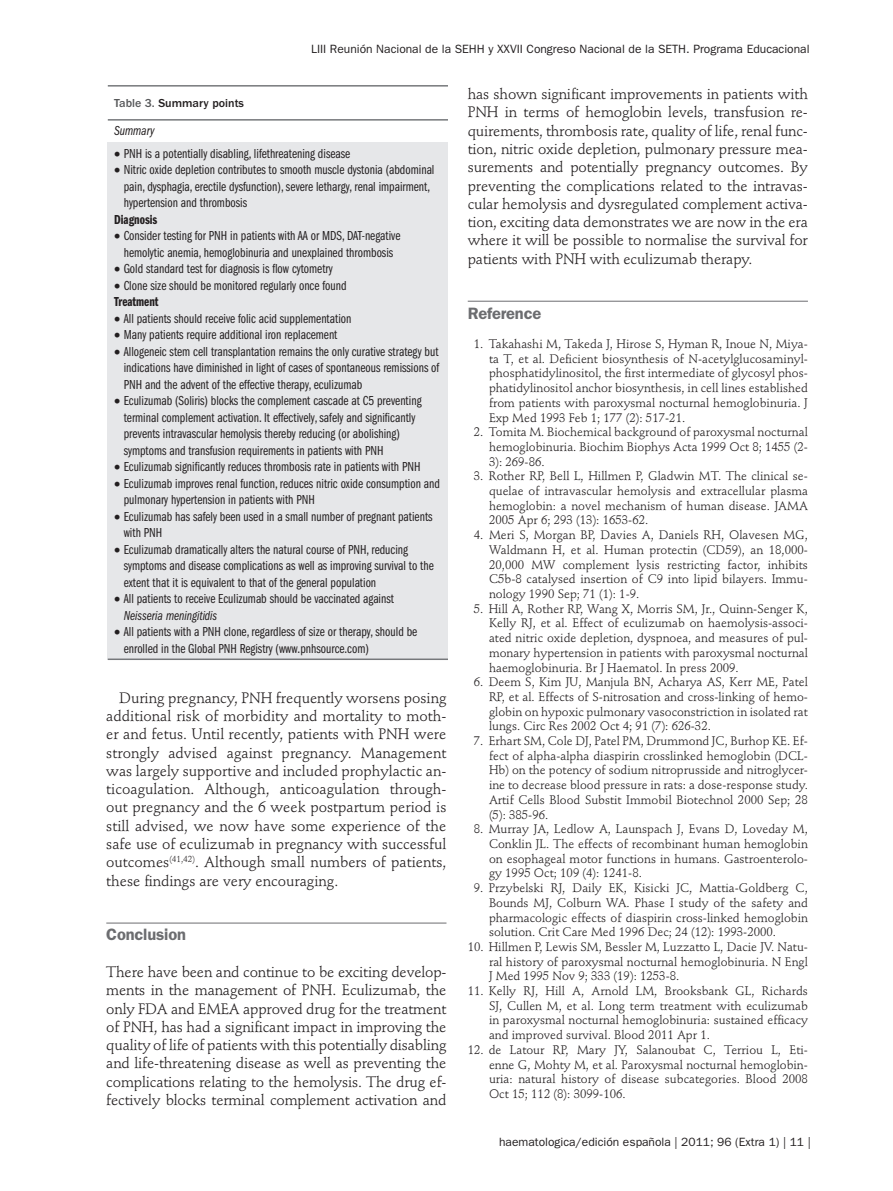
<style>
.page{position:relative;width:893px;height:1191px;background:#fff}
.page>*{position:absolute;margin:0;border:0;box-sizing:border-box;transform-origin:0 0}
.ladillo{font:600 16.5px "ITC Franklin Gothic Std";letter-spacing:-.01em;color:#6c6d70}
.texto_general-primer{font:15px/18.3px "Stempel Schneidler Std";letter-spacing:-.01em;color:#231f20;text-align:justify}
.texto_general{font:15px/18.3px "Stempel Schneidler Std";color:#231f20;text-align:justify}
.texto_tabla{font:13.5px/16.5px "ITC Franklin Gothic Std Bk Cp";color:#231f20}
.texto_tabla-2{font:13.5px "ITC Franklin Gothic Std Dm Cp";color:#231f20}
.titulines_tabla{font:13.5px "ITC Franklin Gothic Std Bk Cp It";color:#231f20}
.Bibliografía{font:12.3px/14.7px "Stempel Schneidler Std";color:#231f20;text-align:justify}
.t1{font:12px "ITC Franklin Gothic Std";color:#231f20}
.Título_de_tabla{font:500 12px "ITC Franklin Gothic Std";color:#231f20}
.s1{color:#57585a}
.s2{font-family:"ITC Franklin Gothic Std Bk Cp It"}
</style>
<div class="page">
<hr style="left:106px;top:922px;width:340px;height:1px;background:#6c6d70">
<hr style="left:468px;top:301px;width:340px;height:1px;background:#6c6d70">
<div style="left:108px;top:142px;width:340px;height:517px;background:#e6e7e9"></div>
<hr style="left:108px;top:85px;width:340px;height:2px;background:#76787b">
<hr style="left:108px;top:119px;width:340px;height:2px;background:#76787b">
<hr style="left:108px;top:658px;width:340px;height:2px;background:#76787b">
<p class="t1" style="left:311px;top:42px;width:500px">LIII Reunión Nacional de la SEHH y XXVII Congreso Nacional de la SETH. Programa Educacional</p>
<p class="Título_de_tabla" style="left:114px;top:96px;width:131px"><span class="s1">Table 3.</span> Summary points</p>
<p class="titulines_tabla" style="left:114px;top:124px;width:42px">Summary</p>
<p class="texto_tabla" style="left:114px;top:145px;width:237px">• PNH is a potentially disabling, lifethreatening disease</p>
<p class="texto_tabla" style="left:124px;top:162px;width:312px;text-indent:-10px">• Nitric oxide depletion contributes to smooth muscle dystonia (abdominal pain, dysphagia, erectile dysfunction), severe lethargy, renal impairment, hypertension and thrombosis</p>
<p class="texto_tabla-2" style="left:114px;top:212px;width:45px">Diagnosis</p>
<p class="texto_tabla" style="left:114px;top:228px;width:288px;text-align:center">• Consider testing for PNH in patients with AA or MDS, DAT-negative hemolytic anemia, hemoglobinuria and unexplained thrombosis</p>
<p class="texto_tabla" style="left:114px;top:261px;width:220px">• Gold standard test for diagnosis is flow cytometry</p>
<p class="texto_tabla" style="left:114px;top:277px;width:234px">• Clone size should be monitored regularly once found</p>
<p class="texto_tabla-2" style="left:114px;top:294px;width:46px">Treatment</p>
<p class="texto_tabla" style="left:114px;top:310px;width:239px">• All patients should receive folic acid supplementation</p>
<p class="texto_tabla" style="left:114px;top:327px;width:225px">• Many patients require additional iron replacement</p>
<p class="texto_tabla" style="left:124px;top:343px;width:317px;text-align:justify;text-indent:-10px">• Allogeneic stem cell transplantation remains the only curative strategy but indications have diminished in light of cases of spontaneous remissions of PNH and the advent of the effective therapy, eculizumab</p>
<p class="texto_tabla" style="left:124px;top:393px;width:299px;text-indent:-10px">• Eculizumab (Soliris) blocks the complement cascade at C5 preventing terminal complement activation. It effectively, safely and significantly prevents intravascular hemolysis thereby reducing (or abolishing) symptoms and transfusion requirements in patients with PNH</p>
<p class="texto_tabla" style="left:114px;top:459px;width:308px">• Eculizumab significantly reduces thrombosis rate in patients with PNH</p>
<p class="texto_tabla" style="left:124px;top:475px;width:318px;text-indent:-10px">• Eculizumab improves renal function, reduces nitric oxide consumption and pulmonary hypertension in patients with PNH</p>
<p class="texto_tabla" style="left:124px;top:508px;width:310px;text-indent:-10px">• Eculizumab has safely been used in a small number of pregnant patients with PNH</p>
<p class="texto_tabla" style="left:124px;top:541px;width:312px;text-indent:-10px">• Eculizumab dramatically alters the natural course of PNH, reducing symptoms and disease complications as well as improving survival to the extent that it is equivalent to that of the general population</p>
<p class="texto_tabla" style="left:124px;top:591px;width:272px;text-indent:-10px">• All patients to receive Eculizumab should be vaccinated against<br><span class="s2">Neisseria meningitidis</span></p>
<p class="texto_tabla" style="left:124px;top:624px;width:295px;text-indent:-10px">• All patients with a PNH clone, regardless of size or therapy, should be enrolled in the Global PNH Registry (www.pnhsource.com)</p>
<p class="texto_general" style="left:106px;top:688px;width:342px;text-indent:13px">During pregnancy, PNH frequently worsens posing additional risk of morbidity and mortality to moth&shy;er and fetus. Until recently, patients with PNH were strongly advised against pregnancy. Management was largely supportive and included prophylactic an&shy;ticoagulation. Although, anticoagulation through&shy;out pregnancy and the 6 week postpartum period is still advised, we now have some experience of the safe use of eculizumab in pregnancy with successful outcomes<sup>(41,42)</sup>. Although small numbers of patients, these findings are very encouraging.</p>
<p class="ladillo" style="left:106px;top:925px;width:81px">Conclusion</p>
<p class="texto_general-primer" style="left:106px;top:963px;width:342px">There have been and continue to be exciting develop&shy;ments in the management of PNH. Eculizumab, the only FDA and EMEA approved drug for the treatment of PNH, has had a significant impact in improving the quality of life of patients with this potentially disabling and life-threatening disease as well as preventing the complications relating to the hemolysis. The drug ef&shy;fectively blocks terminal complement activation and</p>
<p class="texto_general-primer" style="left:468px;top:85px;width:342px">has shown significant improvements in patients with PNH in terms of hemoglobin levels, transfusion re&shy;quirements, thrombosis rate, quality of life, renal func&shy;tion, nitric oxide depletion, pulmonary pressure mea&shy;surements and potentially pregnancy outcomes. By preventing the complications related to the intravas&shy;cular hemolysis and dysregulated complement activa&shy;tion, exciting data demonstrates we are now in the era where it will be possible to normalise the survival for patients with PNH with eculizumab therapy.</p>
<p class="ladillo" style="left:468px;top:303px;width:75px">Reference</p>
<p class="Bibliografía" style="left:489px;top:336px;width:320px;text-indent:-15px">1. Takahashi M, Takeda J, Hirose S, Hyman R, Inoue N, Miya&shy;ta T, et al. Deficient biosynthesis of N-acetylglucosaminyl&shy;phosphatidylinositol, the first intermediate of glycosyl phos&shy;phatidylinositol anchor biosynthesis, in cell lines established from patients with paroxysmal nocturnal hemoglobinuria. J Exp Med 1993 Feb 1; 177 (2): 517-21.</p>
<p class="Bibliografía" style="left:489px;top:425px;width:320px;text-indent:-15px">2. Tomita M. Biochemical background of paroxysmal nocturnal hemoglobinuria. Biochim Biophys Acta 1999 Oct 8; 1455 (2- 3): 269-86.</p>
<p class="Bibliografía" style="left:489px;top:469px;width:320px;text-indent:-15px">3. Rother RP, Bell L, Hillmen P, Gladwin MT. The clinical se&shy;quelae of intravascular hemolysis and extracellular plasma hemoglobin: a novel mechanism of human disease. JAMA 2005 Apr 6; 293 (13): 1653-62.</p>
<p class="Bibliografía" style="left:489px;top:528px;width:320px;text-indent:-15px">4. Meri S, Morgan BP, Davies A, Daniels RH, Olavesen MG, Waldmann H, et al. Human protectin (CD59), an 18,000- 20,000 MW complement lysis restricting factor, inhibits C5b-8 catalysed insertion of C9 into lipid bilayers. Immu&shy;nology 1990 Sep; 71 (1): 1-9.</p>
<p class="Bibliografía" style="left:489px;top:601px;width:320px;text-indent:-15px">5. Hill A, Rother RP, Wang X, Morris SM, Jr., Quinn-Senger K, Kelly RJ, et al. Effect of eculizumab on haemolysis-associ&shy;ated nitric oxide depletion, dyspnoea, and measures of pul&shy;monary hypertension in patients with paroxysmal nocturnal haemoglobinuria. Br J Haematol. In press 2009.</p>
<p class="Bibliografía" style="left:489px;top:675px;width:320px;text-indent:-15px">6. Deem S, Kim JU, Manjula BN, Acharya AS, Kerr ME, Patel RP, et al. Effects of S-nitrosation and cross-linking of hemo&shy;globin on hypoxic pulmonary vasoconstriction in isolated rat lungs. Circ Res 2002 Oct 4; 91 (7): 626-32.</p>
<p class="Bibliografía" style="left:489px;top:733px;width:320px;text-indent:-15px">7. Erhart SM, Cole DJ, Patel PM, Drummond JC, Burhop KE. Ef&shy;fect of alpha-alpha diaspirin crosslinked hemoglobin (DCL-Hb) on the potency of sodium nitroprusside and nitroglycer&shy;ine to decrease blood pressure in rats: a dose-response study.<br>Artif Cells Blood Substit Immobil Biotechnol 2000 Sep; 28 (5): 385-96.</p>
<p class="Bibliografía" style="left:489px;top:822px;width:320px;text-indent:-15px">8. Murray JA, Ledlow A, Launspach J, Evans D, Loveday M, Conklin JL. The effects of recombinant human hemoglobin on esophageal motor functions in humans. Gastroenterolo&shy;gy 1995 Oct; 109 (4): 1241-8.</p>
<p class="Bibliografía" style="left:489px;top:880px;width:320px;text-indent:-15px">9. Przybelski RJ, Daily EK, Kisicki JC, Mattia-Goldberg C, Bounds MJ, Colburn WA. Phase I study of the safety and pharmacologic effects of diaspirin cross-linked hemoglobin solution. Crit Care Med 1996 Dec; 24 (12): 1993-2000.</p>
<p class="Bibliografía" style="left:489px;top:939px;width:320px;text-indent:-21px">10. Hillmen P, Lewis SM, Bessler M, Luzzatto L, Dacie JV. Natu&shy;ral history of paroxysmal nocturnal hemoglobinuria. N Engl J Med 1995 Nov 9; 333 (19): 1253-8.</p>
<p class="Bibliografía" style="left:489px;top:983px;width:320px;text-indent:-21px">11. Kelly RJ, Hill A, Arnold LM, Brooksbank GL, Richards SJ, Cullen M, et al. Long term treatment with eculizumab in paroxysmal nocturnal hemoglobinuria: sustained efficacy and improved survival. Blood 2011 Apr 1.</p>
<p class="Bibliografía" style="left:489px;top:1042px;width:320px;text-indent:-21px">12. de Latour RP, Mary JY, Salanoubat C, Terriou L, Eti&shy;enne G, Mohty M, et al. Paroxysmal nocturnal hemoglobin&shy;uria: natural history of disease subcategories. Blood 2008<br>Oct 15; 112 (8): 3099-106.</p>
<p class="t1" style="left:499px;top:1135px;width:313px">haematologica/edición española | 2011; 96 (Extra 1) | 11 |</p>
</div>
